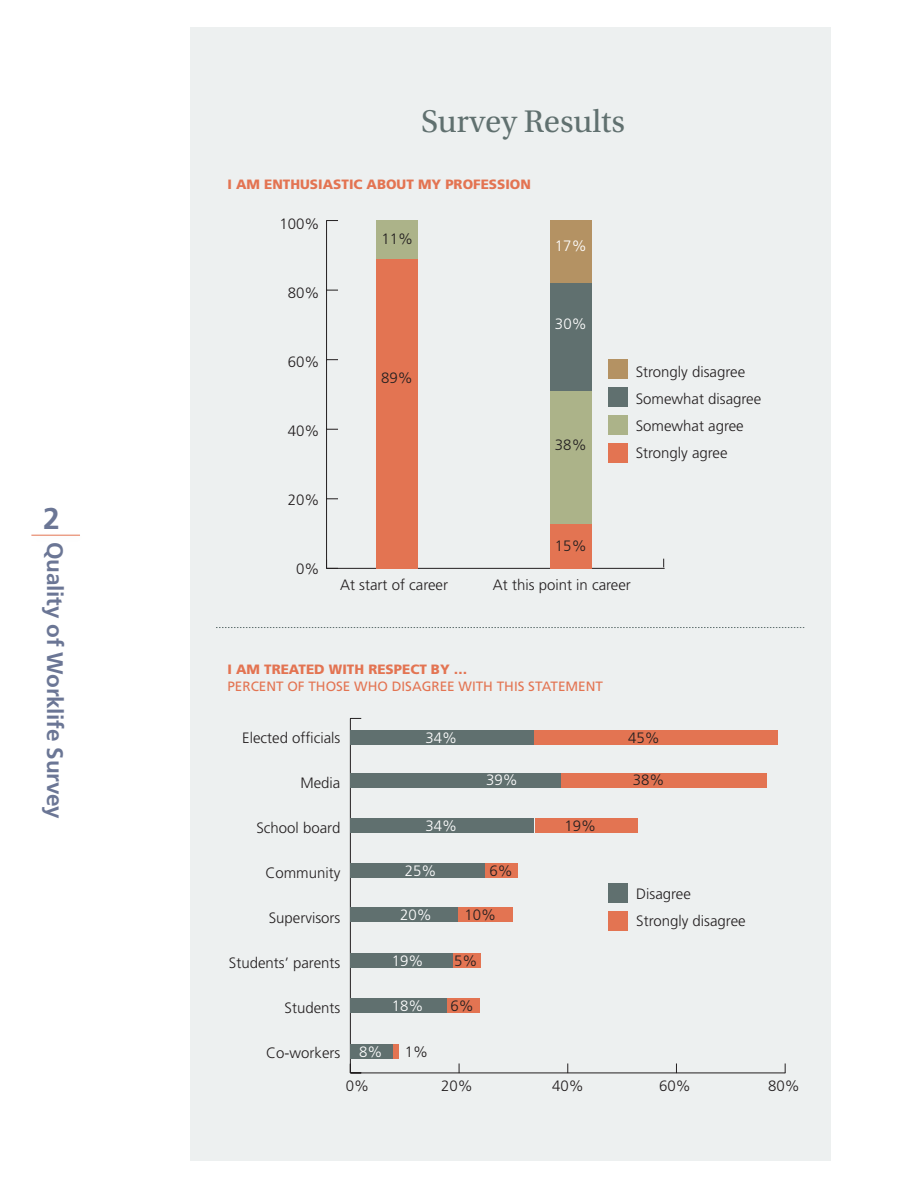
<style>
.page{position:relative;width:918px;height:1188px;background:#fff}
.page>*{position:absolute;margin:0;border:0;box-sizing:border-box;transform-origin:0 0}
.t1{font:33px "Utopia Std";color:#60706f}
.t2{font:700 30px "Frutiger LT Std";color:#6b7695}
.t3{font:700 22.5px "Frutiger LT Std";letter-spacing:-.01em;color:#6b7695}
.Paragraph_Style_1{font:300 15px/27px "Frutiger LT Std";color:#231f20}
.Paragraph_Style_1-2{font:300 15px "Frutiger LT Std";color:#fff}
.Paragraph_Style_1-3{font:13.5px/16.5px "Frutiger LT Std";color:#e37452}
.Paragraph_Style_1-4{font:900 13.5px "Frutiger LT Std";color:#e37452}
.s1{font-weight:900}
</style>
<div class="page">
<div style="left:190px;top:27px;width:640px;height:1134px;background:#edf0f0"></div>
<hr style="left:327px;top:568px;width:338px;height:1px;background:#231f20">
<hr style="left:326px;top:221px;width:1px;height:347px;background:#231f20">
<svg style="left:326px;top:560px;width:12px;height:9px"></svg>
<div style="left:550px;top:523px;width:41px;height:46px;background:#e37452"></div>
<div style="left:550px;top:391px;width:41px;height:132px;background:#acb389"></div>
<div style="left:377px;top:259px;width:41px;height:309px;background:#e37452"></div>
<div style="left:550px;top:283px;width:41px;height:108px;background:#60706f"></div>
<div style="left:377px;top:220px;width:41px;height:39px;background:#acb389"></div>
<div style="left:550px;top:220px;width:41px;height:63px;background:#b49263"></div>
<div style="left:609px;top:359px;width:19px;height:20px;background:#b49263"></div>
<div style="left:609px;top:387px;width:19px;height:20px;background:#60706f"></div>
<div style="left:609px;top:415px;width:19px;height:19px;background:#acb389"></div>
<div style="left:609px;top:443px;width:19px;height:19px;background:#e37452"></div>
<hr style="left:350px;top:718px;width:1px;height:355px;background:#231f20">
<hr style="left:350px;top:1073px;width:435px;height:1px;background:#231f20">
<div style="left:350px;top:730px;width:184px;height:15px;background:#60706f"></div>
<div style="left:535px;top:730px;width:243px;height:15px;background:#e37452"></div>
<div style="left:350px;top:773px;width:211px;height:14px;background:#60706f"></div>
<div style="left:561px;top:773px;width:206px;height:14px;background:#e37452"></div>
<div style="left:350px;top:819px;width:184px;height:14px;background:#60706f"></div>
<div style="left:535px;top:819px;width:102px;height:14px;background:#e37452"></div>
<div style="left:350px;top:863px;width:135px;height:15px;background:#60706f"></div>
<div style="left:485px;top:863px;width:33px;height:15px;background:#e37452"></div>
<div style="left:350px;top:908px;width:108px;height:14px;background:#60706f"></div>
<div style="left:458px;top:908px;width:54px;height:14px;background:#e37452"></div>
<div style="left:350px;top:954px;width:103px;height:14px;background:#60706f"></div>
<div style="left:453px;top:954px;width:27px;height:14px;background:#e37452"></div>
<div style="left:350px;top:999px;width:98px;height:14px;background:#60706f"></div>
<div style="left:448px;top:999px;width:32px;height:14px;background:#e37452"></div>
<div style="left:350px;top:1044px;width:43px;height:14px;background:#60706f"></div>
<div style="left:393px;top:1044px;width:6px;height:14px;background:#e37452"></div>
<div style="left:344px;top:1060px;width:17px;height:22px;background:#231f20;opacity:.1"></div>
<svg style="left:350px;top:1063px;width:11px;height:11px"></svg>
<div style="left:561px;top:1060px;width:17px;height:22px;background:#231f20;opacity:.1"></div>
<div style="left:453px;top:1060px;width:17px;height:22px;background:#231f20;opacity:.1"></div>
<div style="left:670px;top:1060px;width:17px;height:22px;background:#231f20;opacity:.1"></div>
<div style="left:779px;top:1060px;width:17px;height:22px;background:#231f20;opacity:.1"></div>
<div style="left:608px;top:883px;width:20px;height:20px;background:#60706f"></div>
<div style="left:608px;top:911px;width:20px;height:20px;background:#e37452"></div>
<svg style="left:216px;top:627px;width:588px;height:1px"></svg>
<hr style="left:31px;top:535px;width:49px;height:1px;background:#e37452">
<p class="t2" style="left:43px;top:500px;width:18px">2</p>
<p class="t3" style="left:68px;top:542px;width:278px;rotate:90deg">Quality of Worklife Survey</p>
<p class="t1" style="left:421px;top:104px;width:205px">Survey Results</p>
<p class="Paragraph_Style_1-4" style="left:227px;top:177px;width:305px">I AM ENTHUSIASTIC ABOUT MY PROFESSION</p>
<p class="Paragraph_Style_1" style="left:279px;top:210px;width:42px">100%</p>
<p class="Paragraph_Style_1" style="left:288px;top:279px;width:33px">80%</p>
<p class="Paragraph_Style_1" style="left:288px;top:348px;width:33px">60%</p>
<p class="Paragraph_Style_1" style="left:288px;top:417px;width:33px">40%</p>
<p class="Paragraph_Style_1" style="left:288px;top:486px;width:33px">20%</p>
<p class="Paragraph_Style_1" style="left:296px;top:555px;width:25px">0%</p>
<p class="Paragraph_Style_1" style="left:381px;top:226px;width:33px">11%</p>
<p class="Paragraph_Style_1" style="left:381px;top:365px;width:33px">89%</p>
<p class="Paragraph_Style_1-2" style="left:555px;top:237px;width:33px">17%</p>
<p class="Paragraph_Style_1-2" style="left:555px;top:316px;width:33px">30%</p>
<p class="Paragraph_Style_1" style="left:555px;top:431px;width:33px">38%</p>
<p class="Paragraph_Style_1" style="left:555px;top:532px;width:33px">15%</p>
<p class="Paragraph_Style_1" style="left:636px;top:359px;width:127px">Strongly disagree<br>Somewhat disagree<br>Somewhat agree</p>
<p class="Paragraph_Style_1" style="left:636px;top:440px;width:93px">Strongly agree</p>
<p class="Paragraph_Style_1" style="left:340px;top:571px;width:110px">At start of career</p>
<p class="Paragraph_Style_1" style="left:493px;top:571px;width:140px">At this point in career</p>
<p class="Paragraph_Style_1-3" style="left:227px;top:661px;width:377px"><span class="s1">I AM TREATED WITH RESPECT BY …<br></span>PERCENT OF THOSE WHO DISAGREE WITH THIS STATEMENT</p>
<p class="Paragraph_Style_1" style="left:242px;top:725px;width:100px">Elected officials</p>
<p class="Paragraph_Style_1" style="left:300px;top:770px;width:42px">Media</p>
<p class="Paragraph_Style_1" style="left:256px;top:815px;width:85px">School board</p>
<p class="Paragraph_Style_1" style="left:265px;top:860px;width:76px">Community</p>
<p class="Paragraph_Style_1" style="left:269px;top:905px;width:73px">Supervisors</p>
<p class="Paragraph_Style_1" style="left:229px;top:950px;width:113px">Students’ parents</p>
<p class="Paragraph_Style_1" style="left:285px;top:995px;width:57px">Students</p>
<p class="Paragraph_Style_1" style="left:266px;top:1040px;width:76px">Co-workers</p>
<p class="Paragraph_Style_1-2" style="left:426px;top:729px;width:33px">34%</p>
<p class="Paragraph_Style_1-2" style="left:486px;top:771px;width:33px">39%</p>
<p class="Paragraph_Style_1-2" style="left:426px;top:817px;width:33px">34%</p>
<p class="Paragraph_Style_1-2" style="left:405px;top:862px;width:33px">25%</p>
<p class="Paragraph_Style_1-2" style="left:400px;top:906px;width:33px">20%</p>
<p class="Paragraph_Style_1-2" style="left:392px;top:952px;width:33px">19%</p>
<p class="Paragraph_Style_1-2" style="left:392px;top:997px;width:33px">18%</p>
<p class="Paragraph_Style_1" style="left:489px;top:857px;width:25px">6%</p>
<p class="Paragraph_Style_1" style="left:465px;top:902px;width:33px">10%</p>
<p class="Paragraph_Style_1" style="left:454px;top:948px;width:25px">5%</p>
<p class="Paragraph_Style_1" style="left:450px;top:992px;width:25px">6%</p>
<p class="Paragraph_Style_1-2" style="left:359px;top:1043px;width:25px">8%</p>
<p class="Paragraph_Style_1" style="left:405px;top:1039px;width:25px">1%</p>
<p class="Paragraph_Style_1" style="left:564px;top:813px;width:33px">19%</p>
<p class="Paragraph_Style_1" style="left:628px;top:725px;width:33px">45%</p>
<p class="Paragraph_Style_1" style="left:633px;top:766px;width:33px">38%</p>
<p class="Paragraph_Style_1" style="left:636px;top:880px;width:111px">Disagree<br>Strongly disagree</p>
<p class="Paragraph_Style_1" style="left:346px;top:1073px;width:25px">0%</p>
<p class="Paragraph_Style_1" style="left:441px;top:1073px;width:33px">20%</p>
<p class="Paragraph_Style_1" style="left:552px;top:1073px;width:33px">40%</p>
<p class="Paragraph_Style_1" style="left:659px;top:1073px;width:33px">60%</p>
<p class="Paragraph_Style_1" style="left:768px;top:1073px;width:33px">80%</p>
</div>
